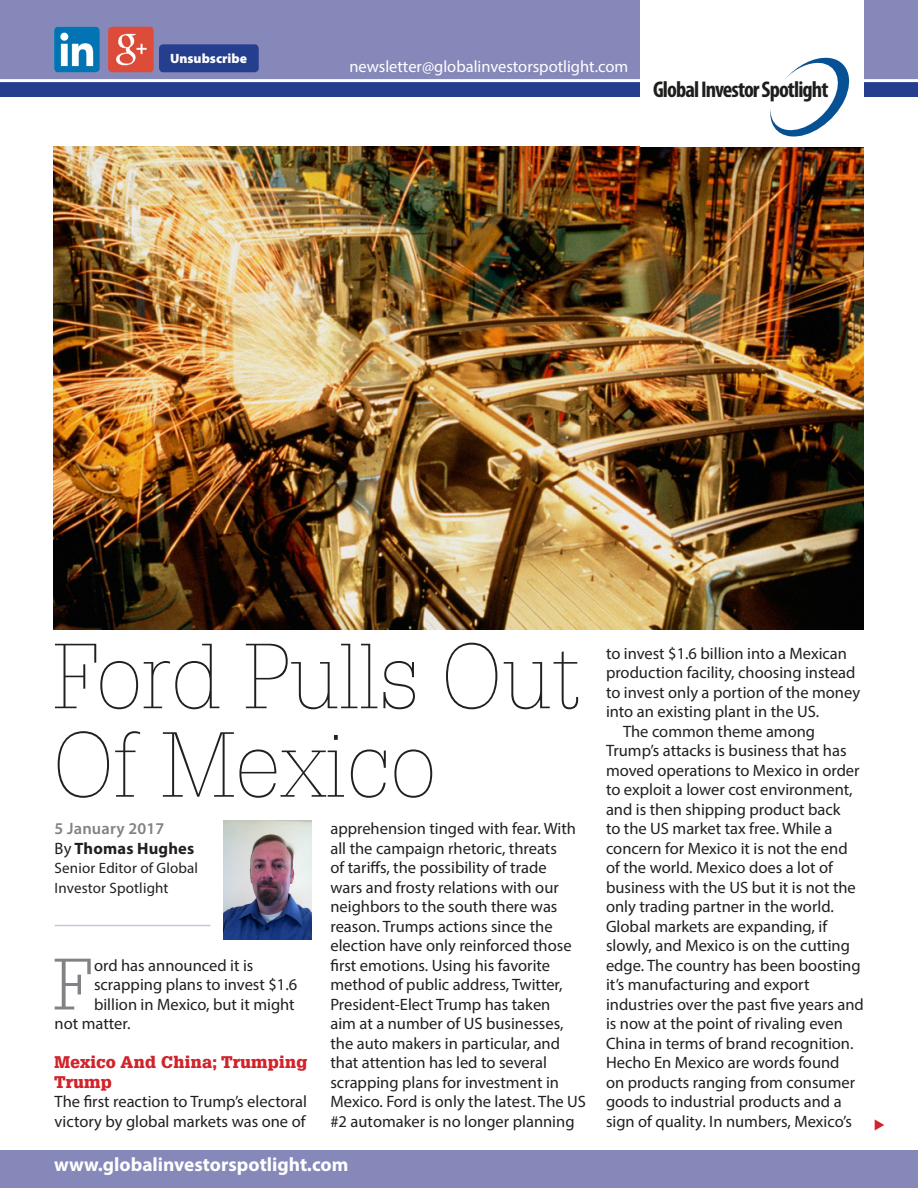
<style>
.page{position:relative;width:918px;height:1188px;background:#fff}
.page>*{position:absolute;margin:0;border:0;box-sizing:border-box;transform-origin:0 0}
.GIS_head_black{font:100 90px/88.5px "Glypha";color:#231f20}
.gis_body_1{font:300 70.95px "Glypha";color:#808285}
.t1{font:700 condensed 22.8px "Myriad Pro";letter-spacing:-.04em;color:#1e1f1d}
.t2{font:700 19.35px "Myriad Pro";color:#fff}
.gis_body_1-2{font:16.5px/19.5px "Myriad Pro";color:#231f20}
.t3{font:16.5px "Myriad Pro";color:#fff}
.GIS_x_head{font:900 16.5px/19.5px "Glypha";letter-spacing:.02em;color:#d1232a}
.t4{font:700 16.5px "Myriad Pro";letter-spacing:.01em;color:#231f20}
.gis_date{font:600 16.5px "Myriad Pro";letter-spacing:.01em;color:#808285}
.t5{font:15px/19.5px "Myriad Pro";letter-spacing:.01em;color:#231f20}
.t6{font:900 13.5px "Myriad Pro";color:#fff}
.s1{font-weight:400}
</style>
<div class="page">
<div style="left:0;top:1150px;width:918px;height:38px;background:#8688ba"></div>
<hr style="left:55px;top:925px;width:155px;height:1px;background:#c7c7e0">
<img style="left:223px;top:821px;width:89px;height:118px">
<img style="left:54px;top:146px;width:810px;height:483px">
<div style="left:0;top:0;width:918px;height:97px;background:#253f8e"></div>
<div style="left:0;top:0;width:918px;height:82px;background:#8688ba"></div>
<div style="left:640px;top:0;width:224px;height:146px;background:#fff"></div>
<svg style="left:770px;top:58px;width:79px;height:79px"></svg>
<img style="left:54px;top:27px;width:46px;height:45px">
<img style="left:108px;top:27px;width:46px;height:45px">
<div style="left:159px;top:44px;width:100px;height:28px;background:#253f8e;border-radius:4px"></div>
<p class="t6" style="left:170px;top:50px;width:78px">Unsubscribe</p>
<p class="t3" style="left:349px;top:56px;width:280px">newsletter@globalinvestorspotlight.com</p>
<p class="t1" style="left:653px;top:75px;width:177px">Global Investor Spotlight</p>
<p class="GIS_head_black" style="left:53px;top:633px;width:530px">Ford Pulls Out<br>Of Mexico</p>
<p class="gis_body_1-2" style="left:330px;top:818px;width:257px">apprehension tinged with fear. With all the campaign rhetoric, threats<br>of tariffs, the possibility of trade<br>wars and frosty relations with our neighbors to the south there was reason. Trumps actions since the election have only reinforced those first emotions. Using his favorite method of public address, Twitter, President-Elect Trump has taken<br>aim at a number of US businesses, the auto makers in particular, and that attention has led to several scrapping plans for investment in Mexico. Ford is only the latest. The US #2 automaker is no longer planning</p>
<p class="t2" style="left:54px;top:1152px;width:296px">www.globalinvestorspotlight.com</p>
<p class="gis_date" style="left:55px;top:818px;width:111px">5 January 2017</p>
<p class="t4" style="left:55px;top:837px;width:141px"><span class="s1">By</span> Thomas Hughes</p>
<p class="t5" style="left:55px;top:858px;width:145px">Senior Editor of Global<br>Investor Spotlight</p>
<p class="gis_body_1" style="left:53px;top:944px;width:41px">F</p>
<p class="gis_body_1-2" style="left:94px;top:955px;width:161px">ord has announced it is</p>
<p class="gis_body_1-2" style="left:94px;top:974px;width:205px">scrapping plans to invest $1.6</p>
<p class="gis_body_1-2" style="left:94px;top:994px;width:202px">billion in Mexico, but it might</p>
<p class="gis_body_1-2" style="left:55px;top:1013px;width:77px">not matter.</p>
<p class="GIS_x_head" style="left:55px;top:1052px;width:254px">Mexico And China; Trumping<br>Trump</p>
<p class="gis_body_1-2" style="left:55px;top:1091px;width:254px">The first reaction to Trump’s electoral victory by global markets was one of</p>
<p class="gis_body_1-2" style="left:606px;top:643px;width:256px">to invest $1.6 billion into a Mexican production facility, choosing instead to invest only a portion of the money into an existing plant in the US.</p>
<p class="gis_body_1-2" style="left:606px;top:721px;width:259px;text-indent:17px">The common theme among Trump’s attacks is business that has moved operations to Mexico in order to exploit a lower cost environment, and is then shipping product back<br>to the US market tax free. While a concern for Mexico it is not the end of the world. Mexico does a lot of business with the US but it is not the only trading partner in the world.<br>Global markets are expanding, if slowly, and Mexico is on the cutting edge. The country has been boosting it’s manufacturing and export industries over the past five years and is now at the point of rivaling even China in terms of brand recognition.<br>Hecho En Mexico are words found<br>on products ranging from consumer goods to industrial products and a sign of quality. In numbers, Mexico’s</p>
</div>
